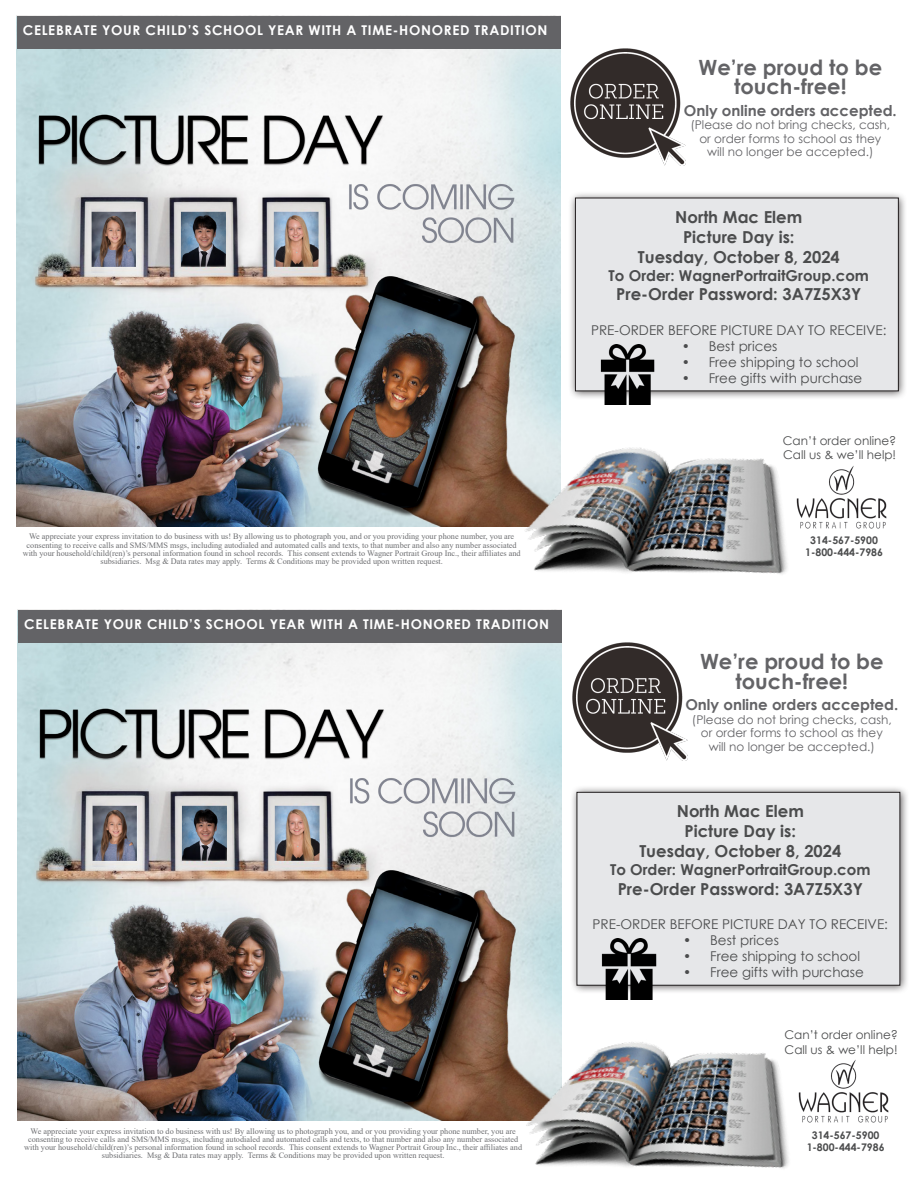
<style>
.page{position:relative;width:918px;height:1188px;background:#fff}
.page>*{position:absolute;margin:0;border:0;box-sizing:border-box;transform-origin:0 0}
.t1{font:700 21px "Century Gothic";color:#636366}
.t2{font:700 16.5px "Century Gothic";color:#4b4c4d}
.t3{font:700 15px "Century Gothic";color:#4b4c4d}
.t4{font:700 15px "Century Gothic";color:#636366}
.t5{font:13.5px "Century Gothic";color:#4b4c4d}
.t6{font:700 13.5px "Century Gothic";letter-spacing:.05em;color:#fff}
.t7{font:12px/13.5px "Century Gothic";color:#636366;text-align:center}
.t8{font:12px "Century Gothic";color:#4b4c4d}
.t9{font:700 10.5px "Century Gothic";color:#4b4c4d}
.t10{font:8.25px/8.2px "Times New Roman";color:#6c6d70;text-align:center}
</style>
<div class="page">
<img style="left:16px;top:16px;width:544px;height:511px">
<img style="left:502px;top:399px;width:285px;height:244px">
<img style="left:796px;top:465px;width:91px;height:64px">
<div style="left:568px;top:191px;width:340px;height:209px;background:#231f20;opacity:.75"></div>
<div style="left:575px;top:198px;width:323px;height:193px;background:#e6e7e9"></div>
<div style="left:575px;top:198px;width:324px;height:193px;border:1px solid #231f20"></div>
<img style="left:571px;top:49px;width:115px;height:117px">
<img style="left:597px;top:344px;width:61px;height:61px">
<div style="left:17px;top:16px;width:543px;height:33px;background:#636366"></div>
<img style="left:18px;top:643px;width:544px;height:478px">
<img style="left:503px;top:993px;width:286px;height:176px">
<img style="left:798px;top:1059px;width:91px;height:64px">
<div style="left:569px;top:785px;width:340px;height:210px;background:#231f20;opacity:.75"></div>
<div style="left:577px;top:792px;width:323px;height:193px;background:#e6e7e9"></div>
<div style="left:577px;top:792px;width:323px;height:193px;border:1px solid #231f20"></div>
<img style="left:572px;top:643px;width:115px;height:117px">
<img style="left:599px;top:939px;width:60px;height:60px">
<div style="left:18px;top:610px;width:544px;height:33px;background:#636366"></div>
<p class="t6" style="left:23px;top:20px;width:526px">CELEBRATE YOUR CHILD’S SCHOOL YEAR WITH A TIME-HONORED TRADITION</p>
<p class="t10" style="left:23px;top:532px;width:499px">We appreciate your express invitation to do business with us! By allowing us to photograph you, and or you providing your phone number, you are consenting to receive calls and SMS/MMS msgs, including autodialed and automated calls and texts, to that number and also any number associated with your household/child(ren)’s personal information found in school records. This consent extends to Wagner Portrait Group Inc., their affiliates and subsidiaries. Msg &amp; Data rates may apply. Terms &amp; Conditions may be provided upon written request.</p>
<p class="t6" style="left:24px;top:614px;width:526px">CELEBRATE YOUR CHILD’S SCHOOL YEAR WITH A TIME-HONORED TRADITION</p>
<p class="t10" style="left:24px;top:1126px;width:499px">We appreciate your express invitation to do business with us! By allowing us to photograph you, and or you providing your phone number, you are consenting to receive calls and SMS/MMS msgs, including autodialed and automated calls and texts, to that number and also any number associated with your household/child(ren)’s personal information found in school records. This consent extends to Wagner Portrait Group Inc., their affiliates and subsidiaries. Msg &amp; Data rates may apply. Terms &amp; Conditions may be provided upon written request.</p>
<p class="t1" style="left:699px;top:51px;width:185px">We’re proud to be</p>
<p class="t1" style="left:734px;top:71px;width:114px">touch-free!</p>
<p class="t4" style="left:684px;top:99px;width:214px">Only online orders accepted.</p>
<p class="t7" style="left:690px;top:118px;width:201px">(Please do not bring checks, cash, or order forms to school as they will no longer be accepted.)</p>
<p class="t2" style="left:675px;top:204px;width:129px">North Mac Elem</p>
<p class="t2" style="left:683px;top:224px;width:113px">Picture Day is:</p>
<p class="t2" style="left:638px;top:244px;width:203px">Tuesday, October 8, 2024</p>
<p class="t3" style="left:609px;top:264px;width:262px">To Order: WagnerPortraitGroup.com</p>
<p class="t2" style="left:616px;top:282px;width:247px">Pre-Order Password: 3A7Z5X3Y</p>
<p class="t5" style="left:591px;top:320px;width:297px">PRE-ORDER BEFORE PICTURE DAY TO RECEIVE:</p>
<p class="t5" style="left:682px;top:336px;width:97px">• Best prices</p>
<p class="t5" style="left:682px;top:353px;width:178px">• Free shipping to school</p>
<p class="t5" style="left:682px;top:369px;width:182px">• Free gifts with purchase</p>
<p class="t8" style="left:783px;top:432px;width:115px">Can’t order online?</p>
<p class="t8" style="left:783px;top:447px;width:115px">Call us &amp; we’ll help!</p>
<p class="t9" style="left:810px;top:533px;width:69px">314-567-5900</p>
<p class="t9" style="left:805px;top:545px;width:79px">1-800-444-7986</p>
<p class="t1" style="left:700px;top:646px;width:185px">We’re proud to be</p>
<p class="t1" style="left:736px;top:665px;width:114px">touch-free!</p>
<p class="t4" style="left:685px;top:693px;width:214px">Only online orders accepted.</p>
<p class="t7" style="left:692px;top:713px;width:201px">(Please do not bring checks, cash, or order forms to school as they will no longer be accepted.)</p>
<p class="t2" style="left:677px;top:799px;width:129px">North Mac Elem</p>
<p class="t2" style="left:685px;top:819px;width:113px">Picture Day is:</p>
<p class="t2" style="left:639px;top:838px;width:203px">Tuesday, October 8, 2024</p>
<p class="t3" style="left:610px;top:858px;width:262px">To Order: WagnerPortraitGroup.com</p>
<p class="t2" style="left:618px;top:876px;width:247px">Pre-Order Password: 3A7Z5X3Y</p>
<p class="t5" style="left:593px;top:915px;width:297px">PRE-ORDER BEFORE PICTURE DAY TO RECEIVE:</p>
<p class="t5" style="left:683px;top:931px;width:97px">• Best prices</p>
<p class="t5" style="left:683px;top:947px;width:178px">• Free shipping to school</p>
<p class="t5" style="left:683px;top:963px;width:182px">• Free gifts with purchase</p>
<p class="t8" style="left:784px;top:1027px;width:115px">Can’t order online?</p>
<p class="t8" style="left:785px;top:1041px;width:115px">Call us &amp; we’ll help!</p>
<p class="t9" style="left:812px;top:1127px;width:69px">314-567-5900</p>
<p class="t9" style="left:807px;top:1139px;width:79px">1-800-444-7986</p>
</div>
